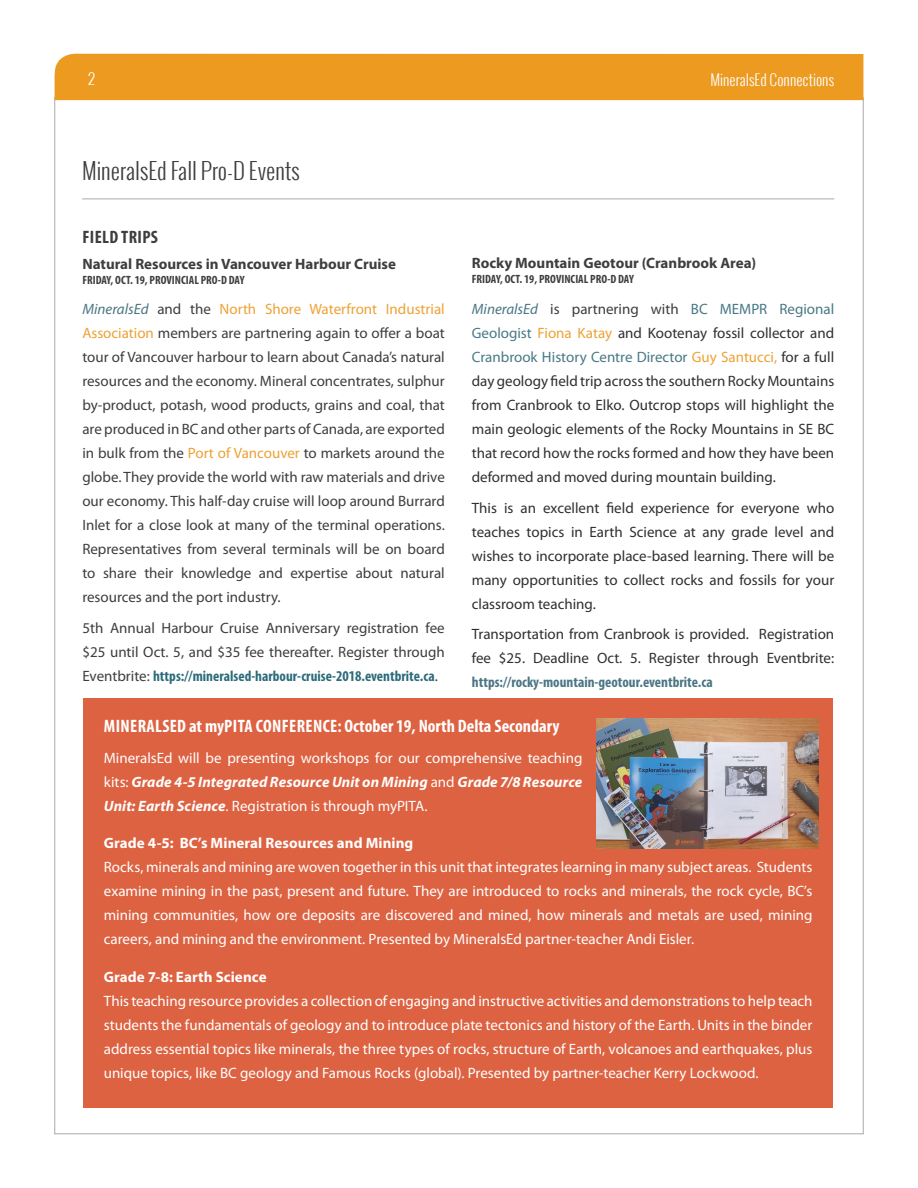
<style>
.page{position:relative;width:918px;height:1188px;background:#fff}
.page>*{position:absolute;margin:0;border:0;box-sizing:border-box;transform-origin:0 0}
.t1{font:300 22.5px "Oswald";color:#3e3e3f}
.t2{font:700 condensed 18px "Myriad Pro";color:#fff}
.t3{font:700 condensed 18px "Myriad Pro";letter-spacing:.02em;color:#3e3e3f}
.t4{font:15px/24px "Myriad Pro";color:#fff;text-align:justify}
.t5{font:15px/24px "Myriad Pro";color:#3e3e3f;text-align:justify}
.t6{font:15px/24px "Myriad Pro";color:#2f3030;text-align:justify}
.t7{font:700 15px "Myriad Pro";color:#3e3e3f}
.t8{font:700 15px "Myriad Pro";letter-spacing:.005em;color:#fff}
.t9{font:700 condensed 15px "Myriad Pro";color:#4a7684}
.t10{font:300 15px "Oswald";color:#fff}
.t11{font:700 condensed 12px "Myriad Pro";color:#3e3e3f}
.s1{font-style:italic;color:#4a7684}
.s2{color:#eda235}
.s3{font-weight:700;font-stretch:condensed;color:#2d6c7b}
.s4{color:#3e3e3f}
.s5{color:#487985}
.s6{color:#eea234}
.s7{font-weight:700;font-style:italic}
</style>
<div class="page">
<div style="left:55px;top:54px;width:808px;height:46px;background:#ec9a20"></div>
<hr style="left:82px;top:199px;width:752px;height:1px;background:#a8a9ad">
<div style="left:84px;top:698px;width:749px;height:410px;background:#dd6241"></div>
<img style="left:596px;top:718px;width:223px;height:131px">
<p class="t10" style="left:88px;top:69px;width:8px">2</p>
<p class="t10" style="left:710px;top:70px;width:125px">MineralsEd Connections</p>
<h1 class="t1" style="left:82px;top:156px;width:219px">MineralsEd Fall Pro-D Events</h1>
<p class="t3" style="left:83px;top:226px;width:77px">Field Trips</p>
<p class="t7" style="left:82px;top:254px;width:315px">Natural Resources in Vancouver Harbour Cruise</p>
<p class="t11" style="left:82px;top:272px;width:164px">FRIDAY, OCT. 19, PROVINCIAL PRO-D DAY</p>
<p class="t5" style="left:82px;top:297px;width:364px"><span class="s1">MineralsEd</span> and the <span class="s2">North Shore Waterfront Industrial Association</span> members are partnering again to offer a boat tour of Vancouver harbour to learn about Canada’s natural resources and the economy. Mineral concentrates, sulphur by-product, potash, wood products, grains and coal, that are produced in BC and other parts of Canada, are exported in bulk from the <span class="s2">Port of Vancouver</span> to markets around the globe. They provide the world with raw materials and drive our economy. This half-day cruise will loop around Burrard Inlet for a close look at many of the terminal operations.<br>Representatives from several terminals will be on board to share their knowledge and expertise about natural resources and the port industry.</p>
<p class="t5" style="left:82px;top:616px;width:364px">5th Annual Harbour Cruise Anniversary registration fee $25 until Oct. 5, and $35 fee thereafter. Register through Eventbrite: <span class="s3">https://mineralsed-harbour-cruise-2018.eventbrite.ca</span>.</p>
<p class="t7" style="left:472px;top:253px;width:286px">Rocky Mountain Geotour (Cranbrook Area)</p>
<p class="t11" style="left:472px;top:272px;width:164px">FRIDAY, OCT. 19, PROVINCIAL PRO-D DAY</p>
<p class="t6" style="left:472px;top:297px;width:364px"><span class="s1">MineralsEd</span> <span class="s4">is partnering with</span> <span class="s5">BC MEMPR Regional Geologist</span> <span class="s6">Fiona Katay</span> and Kootenay fossil collector and <span class="s5">Cranbrook History Centre Director</span> <span class="s6">Guy Santucci,</span> for a full day geology field trip across the southern Rocky Mountains from Cranbrook to Elko. Outcrop stops will highlight the main geologic elements of the Rocky Mountains in SE BC that record how the rocks formed and how they have been deformed and moved during mountain building.</p>
<p class="t6" style="left:472px;top:495px;width:364px">This is an excellent field experience for everyone who teaches topics in Earth Science at any grade level and wishes to incorporate place-based learning. There will be many opportunities to collect rocks and fossils for your classroom teaching.</p>
<p class="t6" style="left:472px;top:622px;width:364px">Transportation from Cranbrook is provided. Registration fee $25. Deadline Oct. 5. Register through Eventbrite:</p>
<p class="t9" style="left:472px;top:673px;width:242px">https://rocky-mountain-geotour.eventbrite.ca</p>
<p class="t2" style="left:104px;top:715px;width:457px">Min eralsed atmyPITA Conf erence: October 19, North Delta Secondary</p>
<p class="t4" style="left:104px;top:745px;width:480px">MineralsEd will be presenting workshops for our comprehensive teaching kits: <span class="s7">Grade 4-5 Integrated Resource Unit on Mining</span> and <span class="s7">Grade 7/8 Resource Unit: Earth Science</span>. Registration is through myPITA.</p>
<p class="t8" style="left:104px;top:833px;width:311px">Grade 4-5: BC’s Mineral Resources and Mining</p>
<p class="t4" style="left:104px;top:855px;width:710px">Rocks, minerals and mining are woven together in this unit that integrates learning in many subject areas. Students examine mining in the past, present and future. They are introduced to rocks and minerals, the rock cycle, BC’s mining communities, how ore deposits are discovered and mined, how minerals and metals are used, mining careers, and mining and the environment. Presented by MineralsEd partner-teacher Andi Eisler.</p>
<p class="t8" style="left:104px;top:967px;width:164px">Grade 7-8: Earth Science</p>
<p class="t4" style="left:104px;top:988px;width:710px">This teaching resource provides a collection of engaging and instructive activities and demonstrations to help teach students the fundamentals of geology and to introduce plate tectonics and history of the Earth. Units in the binder address essential topics like minerals, the three types of rocks, structure of Earth, volcanoes and earthquakes, plus unique topics, like BC geology and Famous Rocks (global). Presented by partner-teacher Kerry Lockwood.</p>
</div>
